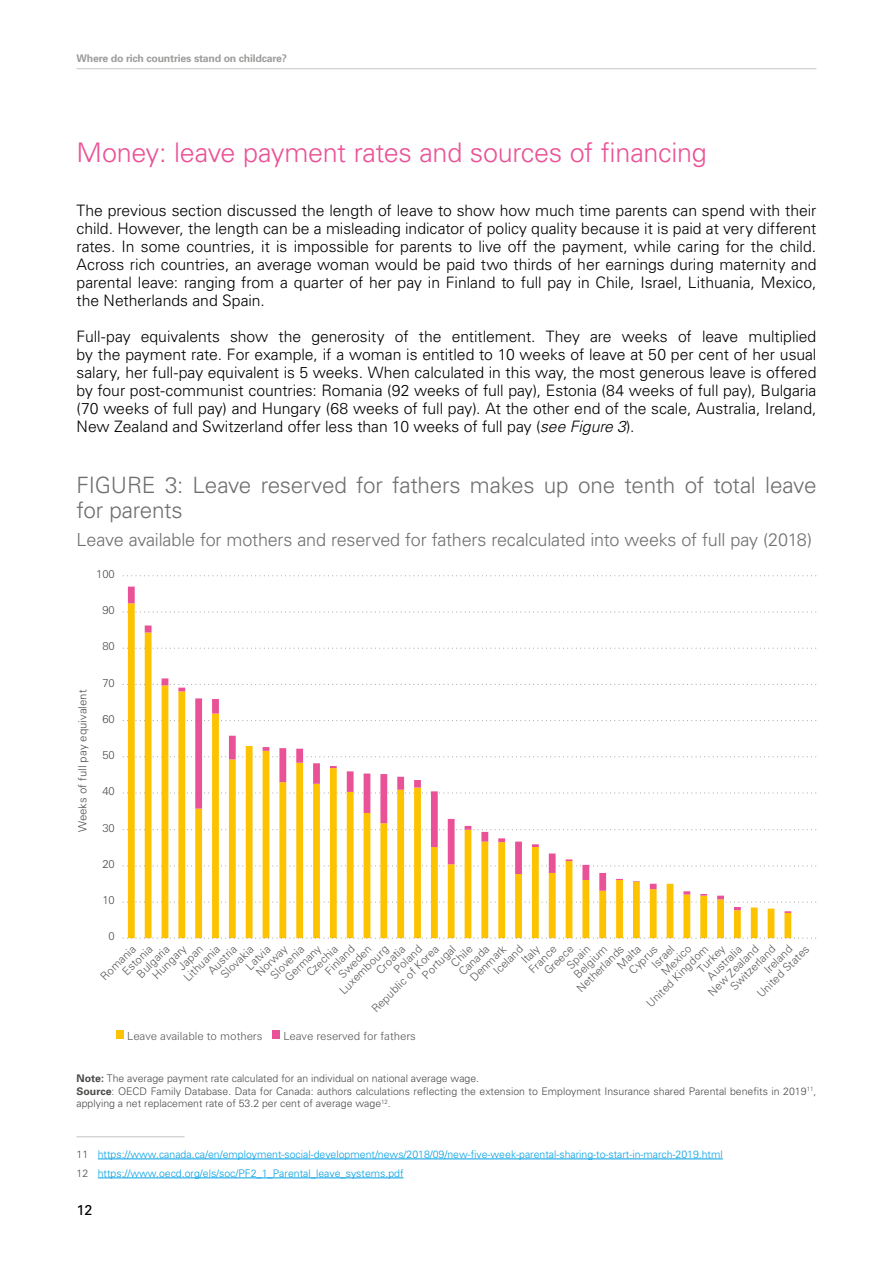
<style>
.page{position:relative;width:893px;height:1263px;background:#fff}
.page>*{position:absolute;margin:0;border:0;box-sizing:border-box;transform-origin:0 0}
.t1{font:300 27px "Univers";letter-spacing:-.01em;color:#ea5297}
.t2{font:300 22.5px/24.8px "Univers";letter-spacing:-.01em;color:#706f6f}
.t3{font:300 18px "Univers";letter-spacing:-.01em;color:#706f6f}
.t4{font:300 15.75px/18px "Univers";letter-spacing:-.005em;color:#000;text-align:justify}
.t5{font:14.25px "Univers";color:#000}
.t6{font:300 11.25px "Zurich BT";color:#575756}
.t7{font:300 11.25px "Zurich BT";color:#4a4a49}
.t8{font:300 10.5px/12.6px "Univers";color:#4a4a49}
.t9{font:300 10.5px/19px "Univers";color:#009fe3}
.t10{font:700 10.5px "Univers";letter-spacing:-.02em;color:#9d9d9c}
.s1{font-style:italic}
.s2{font-weight:700}
.s3{color:#4a4a49}
</style>
<div class="page">
<hr style="left:77px;top:68px;width:739px;height:1px;background:#c6c6c6">
<div style="left:116px;top:1030px;width:8px;height:9px;background:#fdc300"></div>
<div style="left:272px;top:1030px;width:8px;height:9px;background:#ea5297"></div>
<svg style="left:123px;top:901px;width:693px;height:2px"></svg>
<svg style="left:123px;top:575px;width:693px;height:1px"></svg>
<svg style="left:128px;top:913px;width:663px;height:24px"></svg>
<svg style="left:128px;top:587px;width:663px;height:326px"></svg>
<svg style="left:123px;top:937px;width:693px;height:2px"></svg>
<hr style="left:77px;top:1136px;width:108px;height:1px;background:#c6c6c6">
<hr style="left:98px;top:1158px;width:625px;height:1px;background:#009fe3">
<hr style="left:98px;top:1177px;width:306px;height:1px;background:#009fe3">
<p class="t10" style="left:77px;top:51px;width:212px">Where do rich countries stand on childcare?</p>
<h1 class="t1" style="left:77px;top:136px;width:632px">Money: leave payment rates and sources of financing</h1>
<p class="t4" style="left:77px;top:201px;width:741px">The previous section discussed the length of leave to show how much time parents can spend with their child. However, the length can be a misleading indicator of policy quality because it is paid at very different rates. In some countries, it is impossible for parents to live off the payment, while caring for the child.<br>Across rich countries, an average woman would be paid two thirds of her earnings during maternity and parental leave: ranging from a quarter of her pay in Finland to full pay in Chile, Israel, Lithuania, Mexico, the Netherlands and Spain.</p>
<p class="t4" style="left:77px;top:327px;width:741px">Full-pay equivalents show the generosity of the entitlement. They are weeks of leave multiplied by the payment rate. For example, if a woman is entitled to 10 weeks of leave at 50 per cent of her usual salary, her full-pay equivalent is 5 weeks. When calculated in this way, the most generous leave is offered by four post-communist countries: Romania (92 weeks of full pay), Estonia (84 weeks of full pay), Bulgaria (70 weeks of full pay) and Hungary (68 weeks of full pay). At the other end of the scale, Australia, Ireland, New Zealand and Switzerland offer less than 10 weeks of full pay (<span class="s1">see Figure 3</span>).</p>
<h2 class="t2" style="left:77px;top:472px;width:741px">FIGURE 3: Leave reserved for fathers makes up one tenth of total leave for parents</h2>
<p class="t3" style="left:77px;top:529px;width:737px">Leave available for mothers and reserved for fathers recalculated into weeks of full pay (2018)</p>
<p class="t7" style="left:96px;top:567px;width:20px">100</p>
<p class="t7" style="left:102px;top:603px;width:14px">90</p>
<p class="t7" style="left:102px;top:639px;width:14px">80</p>
<p class="t7" style="left:76px;top:832px;width:144px;rotate:-90deg">Weeks of full pay equivalent</p>
<p class="t7" style="left:102px;top:676px;width:14px">70</p>
<p class="t7" style="left:102px;top:712px;width:14px">60</p>
<p class="t7" style="left:102px;top:748px;width:14px">50</p>
<p class="t7" style="left:102px;top:784px;width:14px">40</p>
<p class="t7" style="left:102px;top:821px;width:14px">30</p>
<p class="t7" style="left:102px;top:857px;width:14px">20</p>
<p class="t7" style="left:102px;top:893px;width:14px">10</p>
<p class="t7" style="left:109px;top:929px;width:8px">0</p>
<p class="t6" style="left:467px;top:974px;width:47px;rotate:-45deg">Denmark</p>
<p class="t6" style="left:391px;top:966px;width:36px;rotate:-45deg">Poland</p>
<p class="t6" style="left:322px;top:968px;width:38px;rotate:-45deg">Finland</p>
<p class="t6" style="left:491px;top:968px;width:38px;rotate:-45deg">Iceland</p>
<p class="t6" style="left:705px;top:989px;width:68px;rotate:-45deg">New Zealand</p>
<p class="t6" style="left:727px;top:983px;width:60px;rotate:-45deg">Switzerland</p>
<p class="t6" style="left:761px;top:966px;width:36px;rotate:-45deg">Ireland</p>
<p class="t6" style="left:649px;top:961px;width:29px;rotate:-45deg">Israel</p>
<p class="t6" style="left:419px;top:972px;width:44px;rotate:-45deg">Portugal</p>
<p class="t6" style="left:282px;top:974px;width:47px;rotate:-45deg">Germany</p>
<p class="t6" style="left:150px;top:972px;width:44px;rotate:-45deg">Hungary</p>
<p class="t6" style="left:253px;top:969px;width:40px;rotate:-45deg">Norway</p>
<p class="t6" style="left:518px;top:957px;width:22px;rotate:-45deg">Italy</p>
<p class="t6" style="left:694px;top:966px;width:35px;rotate:-45deg">Turkey</p>
<p class="t6" style="left:526px;top:966px;width:36px;rotate:-45deg">France</p>
<p class="t6" style="left:448px;top:960px;width:27px;rotate:-45deg">Chile</p>
<p class="t6" style="left:541px;top:968px;width:38px;rotate:-45deg">Greece</p>
<p class="t6" style="left:574px;top:985px;width:63px;rotate:-45deg">Netherlands</p>
<p class="t6" style="left:626px;top:967px;width:37px;rotate:-45deg">Cyprus</p>
<p class="t6" style="left:754px;top:990px;width:70px;rotate:-45deg">United States</p>
<p class="t6" style="left:658px;top:968px;width:39px;rotate:-45deg">Mexico</p>
<p class="t6" style="left:267px;top:972px;width:44px;rotate:-45deg">Slovenia</p>
<p class="t6" style="left:303px;top:970px;width:41px;rotate:-45deg">Czechia</p>
<p class="t6" style="left:373px;top:967px;width:37px;rotate:-45deg">Croatia</p>
<p class="t6" style="left:119px;top:968px;width:39px;rotate:-45deg">Estonia</p>
<p class="t6" style="left:134px;top:971px;width:42px;rotate:-45deg">Bulgaria</p>
<p class="t6" style="left:205px;top:967px;width:37px;rotate:-45deg">Austria</p>
<p class="t6" style="left:243px;top:963px;width:31px;rotate:-45deg">Latvia</p>
<p class="t6" style="left:98px;top:973px;width:46px;rotate:-45deg">Romania</p>
<p class="t6" style="left:181px;top:974px;width:47px;rotate:-45deg">Lithuania</p>
<p class="t6" style="left:218px;top:971px;width:43px;rotate:-45deg">Slovakia</p>
<p class="t6" style="left:614px;top:962px;width:30px;rotate:-45deg">Malta</p>
<p class="t6" style="left:456px;top:969px;width:39px;rotate:-45deg">Canada</p>
<p class="t6" style="left:704px;top:973px;width:45px;rotate:-45deg">Australia</p>
<p class="t6" style="left:369px;top:1005px;width:91px;rotate:-45deg">Republic of Korea</p>
<p class="t6" style="left:336px;top:987px;width:65px;rotate:-45deg">Luxembourg</p>
<p class="t6" style="left:175px;top:963px;width:32px;rotate:-45deg">Japan</p>
<p class="t6" style="left:336px;top:971px;width:43px;rotate:-45deg">Sweden</p>
<p class="t6" style="left:564px;top:962px;width:30px;rotate:-45deg">Spain</p>
<p class="t6" style="left:643px;top:1000px;width:83px;rotate:-45deg">United Kingdom</p>
<p class="t6" style="left:571px;top:971px;width:43px;rotate:-45deg">Belgium</p>
<p class="t6" style="left:127px;top:1029px;width:137px">Leave available to mothers</p>
<p class="t6" style="left:283px;top:1029px;width:134px">Leave reserved for fathers</p>
<p class="t8" style="left:77px;top:1071px;width:741px"><span class="s2">Note:</span> The average payment rate calculated for an individual on national average wage.<br><span class="s2">Source</span>: OECD Family Database. Data for Canada: authors calculations reflecting the extension to Employment Insurance shared Parental benefits in 2019<sup>11</sup>, applying a net replacement rate of 53.2 per cent of average wage<sup>12</sup>.</p>
<p class="t9" style="left:77px;top:1144px;width:648px"><span class="s3">11</span> https://www.canada.ca/en/employment-social-development/news/2018/09/new-five-week-parental-sharing-to-start-in-march-2019.html<br><span class="s3">12</span> https://www.oecd.org/els/soc/PF2_1_Parental_leave_systems.pdf</p>
<p class="t5" style="left:77px;top:1201px;width:17px">12</p>
</div>
